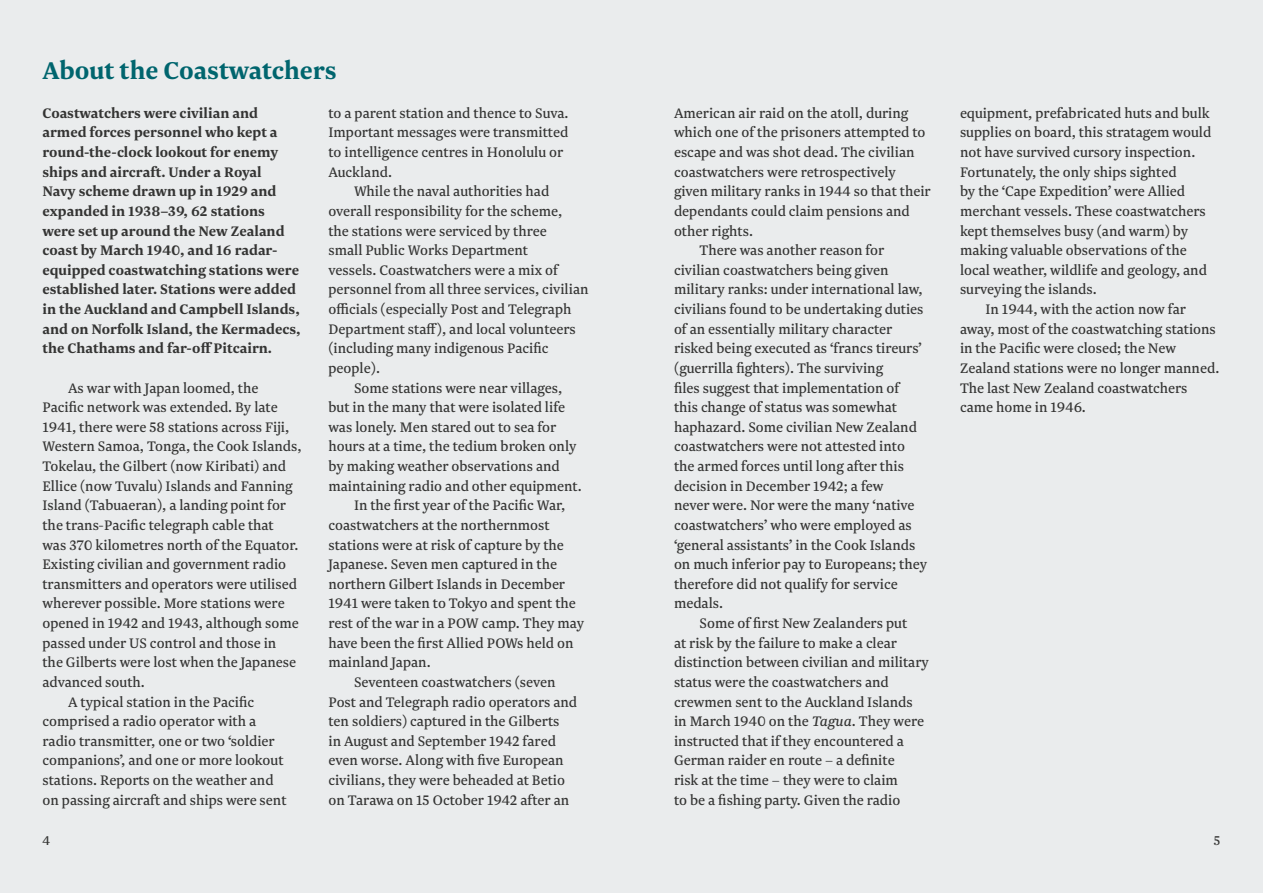
<style>
.page{position:relative;width:1263px;height:893px;background:#eaeced}
.page>*{position:absolute;margin:0;border:0;box-sizing:border-box;transform-origin:0 0}
.H1_-_INTERIOR{font:700 28.5px "Newzald";color:#00656e}
.P_-_Indent{font:16.2px/19.6px "Newzald";color:#343433}
.P_-_Indent-2{font:700 16.2px/19.6px "Newzald";color:#343433}
.t1{font:15px "Newzald";color:#343433}
.s1{font-style:italic}
</style>
<div class="page">
<h1 class="H1_-_INTERIOR" style="left:43px;top:52px;width:296px">About the Coastwatchers</h1>
<p class="P_-_Indent-2" style="left:43px;top:102px;width:260px">Coastwatchers were civilian and armed forces personnel who kept a round-the-clock lookout for enemy ships and aircraft. Under a Royal<br>Navy scheme drawn up in 1929 and expanded in 1938–39, 62 stations were set up around the New Zealand coast by March 1940, and 16 radar&shy;equipped coastwatching stations were established later. Stations were added in the Auckland and Campbell Islands, and on Norfolk Island, the Kermadecs, the Chathams and far-off Pitcairn.</p>
<p class="P_-_Indent" style="left:43px;top:378px;width:261px;text-indent:26px">As war with Japan loomed, the Pacific network was extended. By late 1941, there were 58 stations across Fiji, Western Samoa, Tonga, the Cook Islands, Tokelau, the Gilbert (now Kiribati) and Ellice (now Tuvalu) Islands and Fanning Island (Tabuaeran), a landing point for the trans-Pacific telegraph cable that<br>was 370 kilometres north of the Equator.<br>Existing civilian and government radio transmitters and operators were utilised wherever possible. More stations were opened in 1942 and 1943, although some passed under US control and those in<br>the Gilberts were lost when the Japanese advanced south.</p>
<p class="P_-_Indent" style="left:43px;top:692px;width:245px;text-indent:26px">A typical station in the Pacific comprised a radio operator with a radio transmitter, one or two ‘soldier companions’, and one or more lookout stations. Reports on the weather and on passing aircraft and ships were sent</p>
<p class="P_-_Indent" style="left:328px;top:103px;width:242px">to a parent station and thence to Suva.<br>Important messages were transmitted to intelligence centres in Honolulu or<br>Auckland.</p>
<p class="P_-_Indent" style="left:328px;top:181px;width:261px;text-indent:26px">While the naval authorities had overall responsibility for the scheme,<br>the stations were serviced by three<br>small Public Works Department<br>vessels. Coastwatchers were a mix of personnel from all three services, civilian officials (especially Post and Telegraph Department staff), and local volunteers (including many indigenous Pacific people).</p>
<p class="P_-_Indent" style="left:328px;top:378px;width:255px;text-indent:26px">Some stations were near villages, but in the many that were isolated life was lonely. Men stared out to sea for hours at a time, the tedium broken only by making weather observations and maintaining radio and other equipment.</p>
<p class="P_-_Indent" style="left:328px;top:495px;width:257px;text-indent:26px">In the first year of the Pacific War, coastwatchers at the northernmost stations were at risk of capture by the Japanese. Seven men captured in the northern Gilbert Islands in December 1941 were taken to Tokyo and spent the rest of the war in a POW camp. They may have been the first Allied POWs held on mainland Japan.</p>
<p class="P_-_Indent" style="left:328px;top:672px;width:250px;text-indent:26px">Seventeen coastwatchers (seven Post and Telegraph radio operators and ten soldiers) captured in the Gilberts<br>in August and September 1942 fared even worse. Along with five European civilians, they were beheaded at Betio on Tarawa on 15 October 1942 after an</p>
<p class="P_-_Indent" style="left:674px;top:103px;width:258px">American air raid on the atoll, during which one of the prisoners attempted to escape and was shot dead. The civilian coastwatchers were retrospectively given military ranks in 1944 so that their dependants could claim pensions and other rights.</p>
<p class="P_-_Indent" style="left:674px;top:240px;width:255px;text-indent:26px">There was another reason for civilian coastwatchers being given military ranks: under international law, civilians found to be undertaking duties of an essentially military character risked being executed as ‘francs tireurs’ (guerrilla fighters). The surviving<br>files suggest that implementation of this change of status was somewhat haphazard. Some civilian New Zealand coastwatchers were not attested into the armed forces until long after this decision in December 1942; a few<br>never were. Nor were the many ‘native coastwatchers’ who were employed as ‘general assistants’ in the Cook Islands on much inferior pay to Europeans; they therefore did not qualify for service medals.</p>
<p class="P_-_Indent" style="left:674px;top:613px;width:256px;text-indent:26px">Some of first New Zealanders put<br>at risk by the failure to make a clear distinction between civilian and military status were the coastwatchers and crewmen sent to the Auckland Islands in March 1940 on the <span class="s1">Tagua</span>. They were instructed that if they encountered a German raider en route – a definite<br>risk at the time – they were to claim<br>to be a fishing party. Given the radio</p>
<p class="P_-_Indent" style="left:960px;top:103px;width:253px">equipment, prefabricated huts and bulk supplies on board, this stratagem would not have survived cursory inspection.<br>Fortunately, the only ships sighted<br>by the ‘Cape Expedition’ were Allied merchant vessels. These coastwatchers kept themselves busy (and warm) by making valuable observations of the local weather, wildlife and geology, and surveying the islands.</p>
<p class="P_-_Indent" style="left:960px;top:299px;width:261px;text-indent:26px">In 1944, with the action now far away, most of the coastwatching stations in the Pacific were closed; the New Zealand stations were no longer manned.<br>The last New Zealand coastwatchers came home in 1946.</p>
<p class="t1" style="left:43px;top:832px;width:9px">4</p>
<p class="t1" style="left:1214px;top:832px;width:8px">5</p>
</div>
